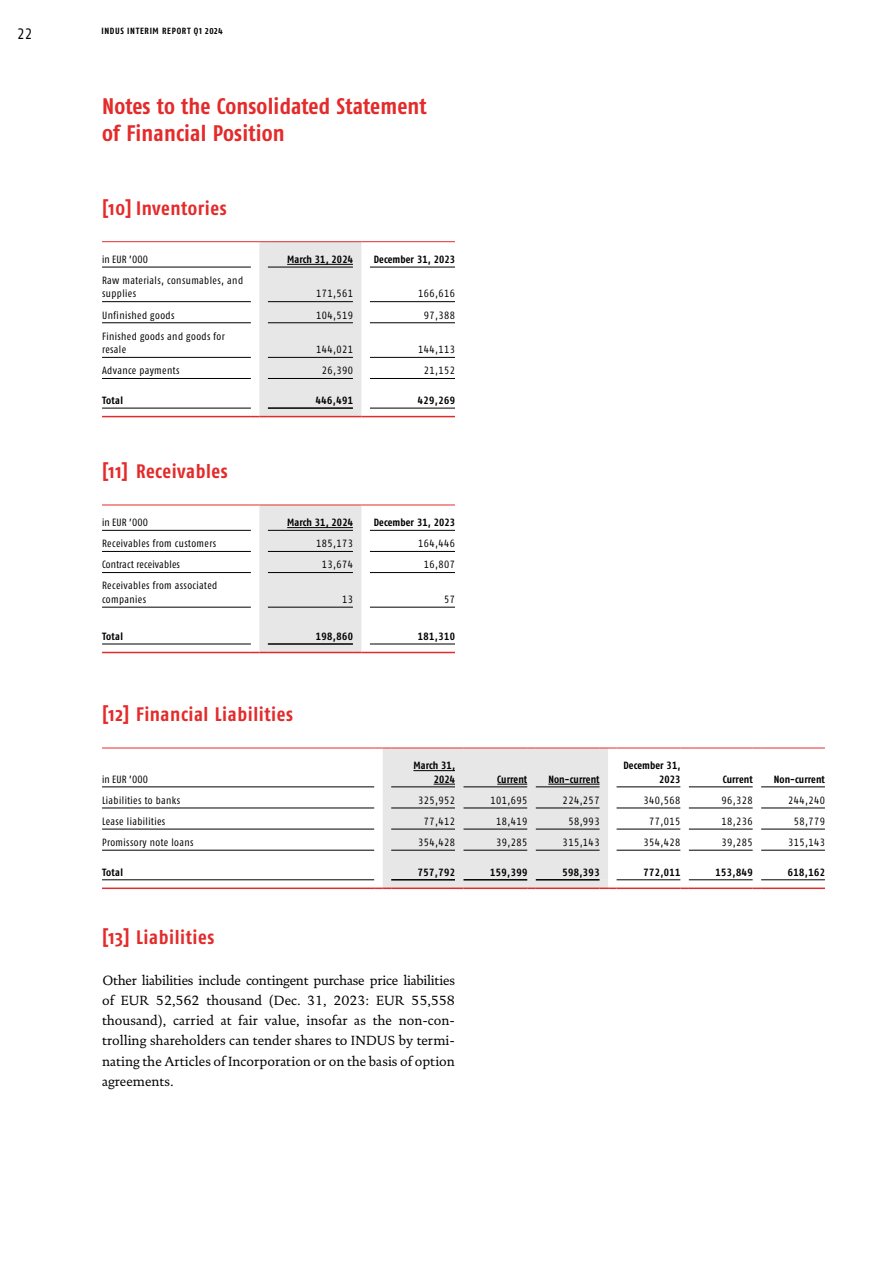
<style>
.page{position:relative;width:893px;height:1263px;background:#fff}
.page>*{position:absolute;margin:0;border:0;box-sizing:border-box;transform-origin:0 0}
.t1{font:700 condensed 22.5px/27px "Fago Pro";letter-spacing:.01em;color:#e42b2b}
.t2{font:700 condensed 19.5px "Fago Pro";letter-spacing:.03em;color:#e42b2b}
.t3{font:condensed 15px "Fago Pro";color:#000}
.t4{font:13.5px/20.2px "DTL Documenta TOT";color:#000;text-align:justify}
.t5{font:condensed 10.5px/13.5px "Fago Pro";letter-spacing:.04em;color:#000}
.t6{font:700 condensed 10.5px/13.5px "Fago Pro";letter-spacing:.01em;color:#000;text-align:right}
.t7{font:condensed 10.5px "Fago Pro";letter-spacing:.02em;color:#000}
.t8{font:700 condensed 9px "Fago Pro";letter-spacing:.075em;color:#000}
</style>
<div class="page">
<hr style="left:102px;top:301px;width:149px;height:1px;background:#000">
<hr style="left:102px;top:322px;width:149px;height:1px;background:#000">
<hr style="left:102px;top:357px;width:149px;height:1px;background:#000">
<hr style="left:102px;top:408px;width:149px;height:1px;background:#000">
<hr style="left:370px;top:301px;width:85px;height:1px;background:#000">
<hr style="left:370px;top:322px;width:85px;height:1px;background:#000">
<hr style="left:370px;top:357px;width:85px;height:1px;background:#000">
<hr style="left:102px;top:378px;width:149px;height:1px;background:#000">
<hr style="left:370px;top:378px;width:85px;height:1px;background:#000">
<hr style="left:370px;top:408px;width:85px;height:1px;background:#000">
<hr style="left:102px;top:241px;width:149px;height:1px;background:#e42b2b">
<hr style="left:370px;top:241px;width:85px;height:1px;background:#e42b2b">
<hr style="left:102px;top:416px;width:149px;height:1px;background:#e42b2b">
<svg style="left:251px;top:241px;width:119px;height:176px;background:#e4e2e2"></svg>
<hr style="left:370px;top:416px;width:85px;height:1px;background:#e42b2b">
<hr style="left:102px;top:267px;width:149px;height:1px;background:#000">
<hr style="left:268px;top:267px;width:85px;height:1px;background:#000">
<hr style="left:370px;top:267px;width:85px;height:1px;background:#000">
<hr style="left:287px;top:264px;width:66px;height:1px;background:#000">
<hr style="left:102px;top:551px;width:149px;height:1px;background:#000">
<hr style="left:102px;top:572px;width:149px;height:1px;background:#000">
<hr style="left:370px;top:551px;width:85px;height:1px;background:#000">
<hr style="left:370px;top:572px;width:85px;height:1px;background:#000">
<hr style="left:102px;top:607px;width:149px;height:1px;background:#000">
<hr style="left:370px;top:607px;width:85px;height:1px;background:#000">
<hr style="left:102px;top:644px;width:149px;height:1px;background:#000">
<hr style="left:370px;top:644px;width:85px;height:1px;background:#000">
<hr style="left:102px;top:530px;width:149px;height:1px;background:#000">
<hr style="left:370px;top:530px;width:85px;height:1px;background:#000">
<hr style="left:102px;top:505px;width:149px;height:1px;background:#e42b2b">
<hr style="left:370px;top:505px;width:85px;height:1px;background:#e42b2b">
<hr style="left:102px;top:652px;width:149px;height:1px;background:#e42b2b">
<svg style="left:251px;top:505px;width:119px;height:148px;background:#e4e1e1"></svg>
<hr style="left:370px;top:652px;width:85px;height:1px;background:#e42b2b">
<hr style="left:287px;top:527px;width:66px;height:1px;background:#000">
<hr style="left:102px;top:808px;width:272px;height:1px;background:#000">
<hr style="left:617px;top:808px;width:63px;height:1px;background:#000">
<hr style="left:689px;top:808px;width:64px;height:1px;background:#000">
<hr style="left:761px;top:808px;width:64px;height:1px;background:#000">
<hr style="left:102px;top:829px;width:272px;height:1px;background:#000">
<hr style="left:617px;top:829px;width:63px;height:1px;background:#000">
<hr style="left:689px;top:829px;width:64px;height:1px;background:#000">
<hr style="left:761px;top:829px;width:64px;height:1px;background:#000">
<hr style="left:102px;top:850px;width:272px;height:1px;background:#000">
<hr style="left:617px;top:850px;width:63px;height:1px;background:#000">
<hr style="left:689px;top:850px;width:64px;height:1px;background:#000">
<hr style="left:761px;top:850px;width:64px;height:1px;background:#000">
<hr style="left:102px;top:879px;width:272px;height:1px;background:#000">
<hr style="left:617px;top:879px;width:63px;height:1px;background:#000">
<hr style="left:689px;top:879px;width:64px;height:1px;background:#000">
<hr style="left:761px;top:879px;width:64px;height:1px;background:#000">
<hr style="left:102px;top:786px;width:272px;height:1px;background:#000">
<hr style="left:617px;top:786px;width:63px;height:1px;background:#000">
<hr style="left:689px;top:786px;width:64px;height:1px;background:#000">
<hr style="left:761px;top:786px;width:64px;height:1px;background:#000">
<hr style="left:102px;top:748px;width:272px;height:1px;background:#e42b2b">
<hr style="left:617px;top:748px;width:63px;height:1px;background:#e42b2b">
<hr style="left:689px;top:748px;width:64px;height:1px;background:#e42b2b">
<hr style="left:761px;top:748px;width:64px;height:1px;background:#e42b2b">
<hr style="left:102px;top:887px;width:272px;height:2px;background:#e42b2b">
<hr style="left:617px;top:887px;width:63px;height:2px;background:#e42b2b">
<svg style="left:680px;top:887px;width:9px;height:2px"></svg>
<hr style="left:689px;top:887px;width:64px;height:2px;background:#e42b2b">
<svg style="left:753px;top:887px;width:8px;height:2px"></svg>
<hr style="left:761px;top:887px;width:64px;height:2px;background:#e42b2b">
<svg style="left:374px;top:748px;width:243px;height:141px;background:#e0dede"></svg>
<hr style="left:497px;top:784px;width:30px;height:1px;background:#000">
<hr style="left:548px;top:784px;width:52px;height:1px;background:#000">
<h3 class="t3" style="left:17px;top:25px;width:17px">22</h3>
<p class="t8" style="left:101px;top:25px;width:123px">INDUS INTERIM REPORT Q1 2024</p>
<h1 class="t1" style="left:102px;top:92px;width:326px">Notes to the Consolidated Statement of Financial Position</h1>
<h2 class="t2" style="left:102px;top:197px;width:126px">[10] Inventories</h2>
<p class="t5" style="left:102px;top:252px;width:47px">in EUR ’000</p>
<p class="t6" style="left:287px;top:252px;width:67px">March 31, 2024</p>
<p class="t6" style="left:374px;top:252px;width:83px">December 31, 2023</p>
<p class="t5" style="left:102px;top:273px;width:143px">Raw materials, consumables, and supplies</p>
<p class="t5" style="left:316px;top:287px;width:38px">171,561</p>
<p class="t5" style="left:418px;top:287px;width:38px">166,616</p>
<p class="t5" style="left:102px;top:308px;width:74px">Unfinished goods</p>
<p class="t5" style="left:316px;top:308px;width:38px">104,519</p>
<p class="t5" style="left:424px;top:308px;width:33px">97,388</p>
<p class="t5" style="left:102px;top:329px;width:124px">Finished goods and goods for resale</p>
<p class="t5" style="left:316px;top:343px;width:38px">144,021</p>
<p class="t5" style="left:418px;top:343px;width:38px">144,113</p>
<p class="t5" style="left:102px;top:364px;width:79px">Advance payments</p>
<p class="t5" style="left:322px;top:364px;width:33px">26,390</p>
<p class="t5" style="left:424px;top:364px;width:33px">21,152</p>
<p class="t6" style="left:102px;top:393px;width:23px">Total</p>
<p class="t6" style="left:316px;top:393px;width:39px">446,491</p>
<p class="t6" style="left:418px;top:393px;width:39px">429,269</p>
<h2 class="t2" style="left:102px;top:460px;width:127px">[11] Receivables</h2>
<p class="t5" style="left:102px;top:516px;width:47px">in EUR ’000</p>
<p class="t6" style="left:287px;top:516px;width:67px">March 31, 2024</p>
<p class="t6" style="left:374px;top:516px;width:83px">December 31, 2023</p>
<p class="t5" style="left:102px;top:537px;width:116px">Receivables from customers</p>
<p class="t5" style="left:316px;top:537px;width:38px">185,173</p>
<p class="t5" style="left:418px;top:537px;width:38px">164,446</p>
<p class="t7" style="left:102px;top:558px;width:79px">Contract receivables</p>
<p class="t5" style="left:322px;top:558px;width:33px">13,674</p>
<p class="t5" style="left:424px;top:558px;width:33px">16,807</p>
<p class="t5" style="left:102px;top:579px;width:117px">Receivables from associated companies</p>
<p class="t5" style="left:342px;top:592px;width:12px">13</p>
<p class="t5" style="left:444px;top:592px;width:12px">57</p>
<p class="t6" style="left:102px;top:629px;width:23px">Total</p>
<p class="t6" style="left:316px;top:629px;width:39px">198,860</p>
<p class="t6" style="left:418px;top:629px;width:39px">181,310</p>
<h2 class="t2" style="left:102px;top:703px;width:192px">[12] Financial Liabilities</h2>
<p class="t5" style="left:102px;top:772px;width:47px">in EUR ’000</p>
<p class="t6" style="left:413px;top:759px;width:43px">March 31,<br>2024</p>
<p class="t6" style="left:497px;top:772px;width:32px">Current</p>
<p class="t6" style="left:548px;top:772px;width:53px">Non-current</p>
<p class="t6" style="left:623px;top:759px;width:58px">December 31,<br>2023</p>
<p class="t6" style="left:723px;top:772px;width:32px">Current</p>
<p class="t6" style="left:774px;top:772px;width:53px">Non-current</p>
<p class="t5" style="left:102px;top:793px;width:80px">Liabilities to banks</p>
<p class="t5" style="left:418px;top:793px;width:38px">325,952</p>
<p class="t5" style="left:490px;top:793px;width:38px">101,695</p>
<p class="t5" style="left:563px;top:793px;width:38px">224,257</p>
<p class="t5" style="left:643px;top:793px;width:38px">340,568</p>
<p class="t5" style="left:721px;top:793px;width:33px">96,328</p>
<p class="t5" style="left:788px;top:793px;width:38px">244,240</p>
<p class="t5" style="left:102px;top:814px;width:65px">Lease liabilities</p>
<p class="t5" style="left:424px;top:814px;width:33px">77,412</p>
<p class="t5" style="left:496px;top:814px;width:33px">18,419</p>
<p class="t5" style="left:568px;top:814px;width:33px">58,993</p>
<p class="t5" style="left:649px;top:814px;width:33px">77,015</p>
<p class="t5" style="left:721px;top:814px;width:33px">18,236</p>
<p class="t5" style="left:794px;top:814px;width:33px">58,779</p>
<p class="t5" style="left:102px;top:835px;width:93px">Promissory note loans</p>
<p class="t5" style="left:418px;top:835px;width:38px">354,428</p>
<p class="t5" style="left:496px;top:835px;width:33px">39,285</p>
<p class="t5" style="left:563px;top:835px;width:38px">315,143</p>
<p class="t5" style="left:643px;top:835px;width:38px">354,428</p>
<p class="t5" style="left:721px;top:835px;width:33px">39,285</p>
<p class="t5" style="left:788px;top:835px;width:38px">315,143</p>
<p class="t6" style="left:102px;top:865px;width:23px">Total</p>
<p class="t6" style="left:418px;top:865px;width:39px">757,792</p>
<p class="t6" style="left:490px;top:865px;width:39px">159,399</p>
<p class="t6" style="left:563px;top:865px;width:39px">598,393</p>
<p class="t6" style="left:643px;top:865px;width:39px">772,011</p>
<p class="t6" style="left:716px;top:865px;width:39px">153,849</p>
<p class="t6" style="left:788px;top:865px;width:39px">618,162</p>
<h2 class="t2" style="left:102px;top:926px;width:114px">[13] Liabilities</h2>
<p class="t4" style="left:102px;top:970px;width:354px">Other liabilities include contingent purchase price liabilities of EUR 52,562 thousand (Dec. 31, 2023: EUR 55,558 thousand), carried at fair value, insofar as the non-con&shy;trolling shareholders can tender shares to INDUS by termi&shy;nating the Articles of Incorporation or on the basis of option agreements.</p>
</div>
